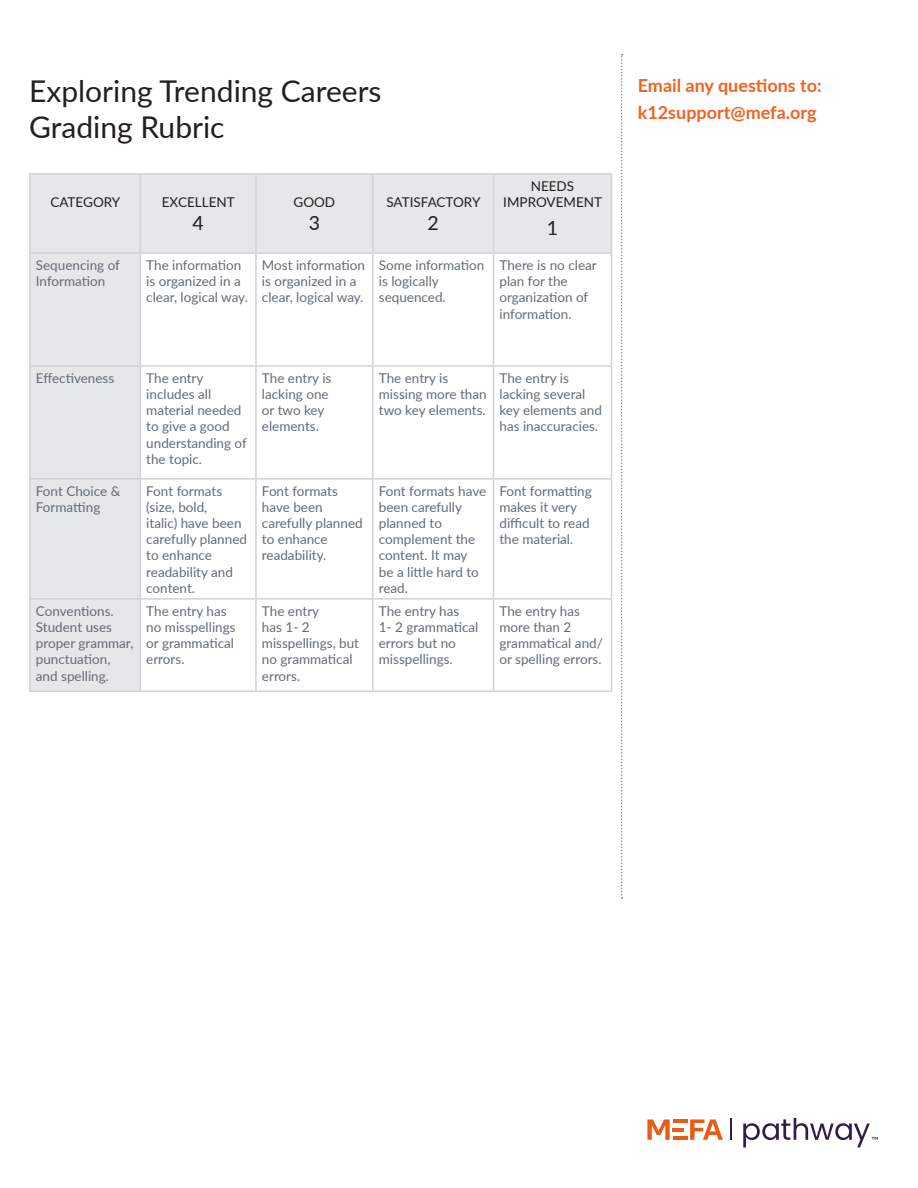
<style>
.page{position:relative;width:918px;height:1188px;background:#fff}
.page>*{position:absolute;margin:0;border:0;box-sizing:border-box;transform-origin:0 0}
.t1{font:30px "Lato";color:#231f20}
.t2{font:19.5px "Lato";color:#231f20}
.t3{font:700 18px "Lato";color:#f26221}
.t4{font:13.5px/16.2px "Lato";color:#616c79}
.t5{font:13.5px/16.2px "Lato";color:#231f20;text-align:center}
</style>
<div class="page">
<hr style="left:673px;top:1119px;width:14px;height:4px;background:#e85d16">
<hr style="left:673px;top:1136px;width:14px;height:4px;background:#e85d16">
<svg style="left:690px;top:1119px;width:33px;height:21px"></svg>
<svg style="left:647px;top:1119px;width:37px;height:21px"></svg>
<hr style="left:730px;top:1118px;width:2px;height:22px;background:#301e47">
<svg style="left:743px;top:1118px;width:135px;height:30px"></svg>
<svg style="left:621px;top:54px;width:2px;height:845px"></svg>
<svg style="left:31px;top:175px;width:580px;height:515px"></svg>
<hr style="left:29px;top:173px;width:111px;height:2px;background:#d1d2d4">
<hr style="left:29px;top:175px;width:2px;height:77px;background:#d1d2d4">
<hr style="left:140px;top:173px;width:116px;height:2px;background:#d1d2d4">
<hr style="left:140px;top:175px;width:1px;height:77px;background:#d1d2d4">
<hr style="left:256px;top:173px;width:117px;height:2px;background:#d1d2d4">
<hr style="left:255px;top:175px;width:2px;height:77px;background:#d1d2d4">
<hr style="left:373px;top:173px;width:121px;height:2px;background:#d1d2d4">
<hr style="left:372px;top:175px;width:2px;height:77px;background:#d1d2d4">
<hr style="left:494px;top:173px;width:118px;height:2px;background:#d1d2d4">
<hr style="left:493px;top:175px;width:1px;height:77px;background:#d1d2d4">
<hr style="left:611px;top:175px;width:1px;height:77px;background:#d1d2d4">
<hr style="left:29px;top:252px;width:111px;height:2px;background:#d1d2d4">
<hr style="left:29px;top:254px;width:2px;height:111px;background:#d1d2d4">
<hr style="left:140px;top:252px;width:116px;height:2px;background:#d1d2d4">
<hr style="left:140px;top:254px;width:1px;height:111px;background:#d1d2d4">
<hr style="left:256px;top:252px;width:117px;height:2px;background:#d1d2d4">
<hr style="left:255px;top:254px;width:2px;height:111px;background:#d1d2d4">
<hr style="left:373px;top:252px;width:121px;height:2px;background:#d1d2d4">
<hr style="left:372px;top:254px;width:2px;height:111px;background:#d1d2d4">
<hr style="left:494px;top:252px;width:118px;height:2px;background:#d1d2d4">
<hr style="left:493px;top:254px;width:1px;height:111px;background:#d1d2d4">
<hr style="left:611px;top:254px;width:1px;height:111px;background:#d1d2d4">
<hr style="left:29px;top:365px;width:111px;height:2px;background:#d1d2d4">
<hr style="left:29px;top:367px;width:2px;height:111px;background:#d1d2d4">
<hr style="left:140px;top:365px;width:116px;height:2px;background:#d1d2d4">
<hr style="left:140px;top:367px;width:1px;height:111px;background:#d1d2d4">
<hr style="left:256px;top:365px;width:117px;height:2px;background:#d1d2d4">
<hr style="left:255px;top:367px;width:2px;height:111px;background:#d1d2d4">
<hr style="left:373px;top:365px;width:121px;height:2px;background:#d1d2d4">
<hr style="left:372px;top:367px;width:2px;height:111px;background:#d1d2d4">
<hr style="left:494px;top:365px;width:118px;height:2px;background:#d1d2d4">
<hr style="left:493px;top:367px;width:1px;height:111px;background:#d1d2d4">
<hr style="left:611px;top:367px;width:1px;height:111px;background:#d1d2d4">
<hr style="left:29px;top:478px;width:111px;height:2px;background:#d1d2d4">
<hr style="left:29px;top:480px;width:2px;height:118px;background:#d1d2d4">
<hr style="left:140px;top:478px;width:116px;height:2px;background:#d1d2d4">
<hr style="left:140px;top:480px;width:1px;height:118px;background:#d1d2d4">
<hr style="left:256px;top:478px;width:117px;height:2px;background:#d1d2d4">
<hr style="left:255px;top:480px;width:2px;height:118px;background:#d1d2d4">
<hr style="left:373px;top:478px;width:121px;height:2px;background:#d1d2d4">
<hr style="left:372px;top:480px;width:2px;height:118px;background:#d1d2d4">
<hr style="left:494px;top:478px;width:118px;height:2px;background:#d1d2d4">
<hr style="left:493px;top:480px;width:1px;height:118px;background:#d1d2d4">
<hr style="left:611px;top:480px;width:1px;height:118px;background:#d1d2d4">
<hr style="left:29px;top:598px;width:111px;height:2px;background:#d1d2d4">
<hr style="left:29px;top:600px;width:2px;height:90px;background:#d1d2d4">
<hr style="left:140px;top:598px;width:116px;height:2px;background:#d1d2d4">
<hr style="left:140px;top:600px;width:1px;height:90px;background:#d1d2d4">
<hr style="left:256px;top:598px;width:117px;height:2px;background:#d1d2d4">
<hr style="left:255px;top:600px;width:2px;height:90px;background:#d1d2d4">
<hr style="left:373px;top:598px;width:121px;height:2px;background:#d1d2d4">
<hr style="left:372px;top:600px;width:2px;height:90px;background:#d1d2d4">
<hr style="left:494px;top:598px;width:118px;height:2px;background:#d1d2d4">
<hr style="left:493px;top:600px;width:1px;height:90px;background:#d1d2d4">
<hr style="left:611px;top:600px;width:1px;height:90px;background:#d1d2d4">
<hr style="left:29px;top:690px;width:111px;height:2px;background:#d1d2d4">
<hr style="left:140px;top:690px;width:116px;height:2px;background:#d1d2d4">
<hr style="left:256px;top:690px;width:117px;height:2px;background:#d1d2d4">
<hr style="left:373px;top:690px;width:121px;height:2px;background:#d1d2d4">
<hr style="left:494px;top:690px;width:118px;height:2px;background:#d1d2d4">
<p class="t1" style="left:29px;top:70px;width:354px">Exploring Trending Careers</p>
<p class="t1" style="left:29px;top:106px;width:197px">Grading Rubric</p>
<p class="t5" style="left:50px;top:193px;width:71px">CATEGORY</p>
<p class="t5" style="left:162px;top:193px;width:74px">EXCELLENT</p>
<p class="t2" style="left:192px;top:209px;width:13px">4</p>
<p class="t5" style="left:294px;top:193px;width:43px">GOOD</p>
<p class="t2" style="left:309px;top:209px;width:13px">3</p>
<p class="t5" style="left:386px;top:193px;width:96px">SATISFACTORY</p>
<p class="t2" style="left:428px;top:209px;width:13px">2</p>
<p class="t5" style="left:503px;top:177px;width:100px">NEEDS<br>IMPROVEMENT</p>
<p class="t2" style="left:547px;top:214px;width:13px">1</p>
<p class="t4" style="left:36px;top:256px;width:86px">Sequencing of<br>Information</p>
<p class="t4" style="left:146px;top:256px;width:103px">The information is organized in a clear, logical way.</p>
<p class="t4" style="left:262px;top:256px;width:105px">Most information is organized in a clear, logical way.</p>
<p class="t4" style="left:379px;top:256px;width:107px">Some information is logically sequenced.</p>
<p class="t4" style="left:500px;top:256px;width:99px">There is no clear plan for the organization of information.</p>
<p class="t4" style="left:36px;top:369px;width:80px">Effectiveness</p>
<p class="t4" style="left:146px;top:369px;width:102px">The entry includes all material needed to give a good understanding of the topic.</p>
<p class="t4" style="left:262px;top:369px;width:71px">The entry is lacking one or two key elements.</p>
<p class="t4" style="left:379px;top:369px;width:109px">The entry is missing more than two key elements.</p>
<p class="t4" style="left:500px;top:369px;width:104px">The entry is lacking several key elements and has inaccuracies.</p>
<p class="t4" style="left:36px;top:482px;width:86px">Font Choice &amp;<br>Formatting</p>
<p class="t4" style="left:146px;top:482px;width:102px">Font formats (size, bold,<br>italic) have been carefully planned to enhance readability and content.</p>
<p class="t4" style="left:262px;top:482px;width:102px">Font formats have been carefully planned to enhance readability.</p>
<p class="t4" style="left:379px;top:482px;width:109px">Font formats have been carefully planned to complement the content. It may<br>be a little hard to read.</p>
<p class="t4" style="left:500px;top:482px;width:94px">Font formatting makes it very difficult to read the material.</p>
<p class="t4" style="left:36px;top:602px;width:99px">Conventions.<br>Student uses proper grammar, punctuation, and spelling.</p>
<p class="t4" style="left:146px;top:602px;width:91px">The entry has no misspellings or grammatical errors.</p>
<p class="t4" style="left:262px;top:602px;width:99px">The entry<br>has 1- 2 misspellings, but no grammatical errors.</p>
<p class="t4" style="left:379px;top:602px;width:101px">The entry has<br>1- 2 grammatical errors but no misspellings.</p>
<p class="t4" style="left:500px;top:602px;width:105px">The entry has more than 2 grammatical and/ or spelling errors.</p>
<p class="t3" style="left:638px;top:72px;width:186px">Email any questions to:</p>
<p class="t3" style="left:638px;top:99px;width:180px">k12support@mefa.org</p>
</div>
